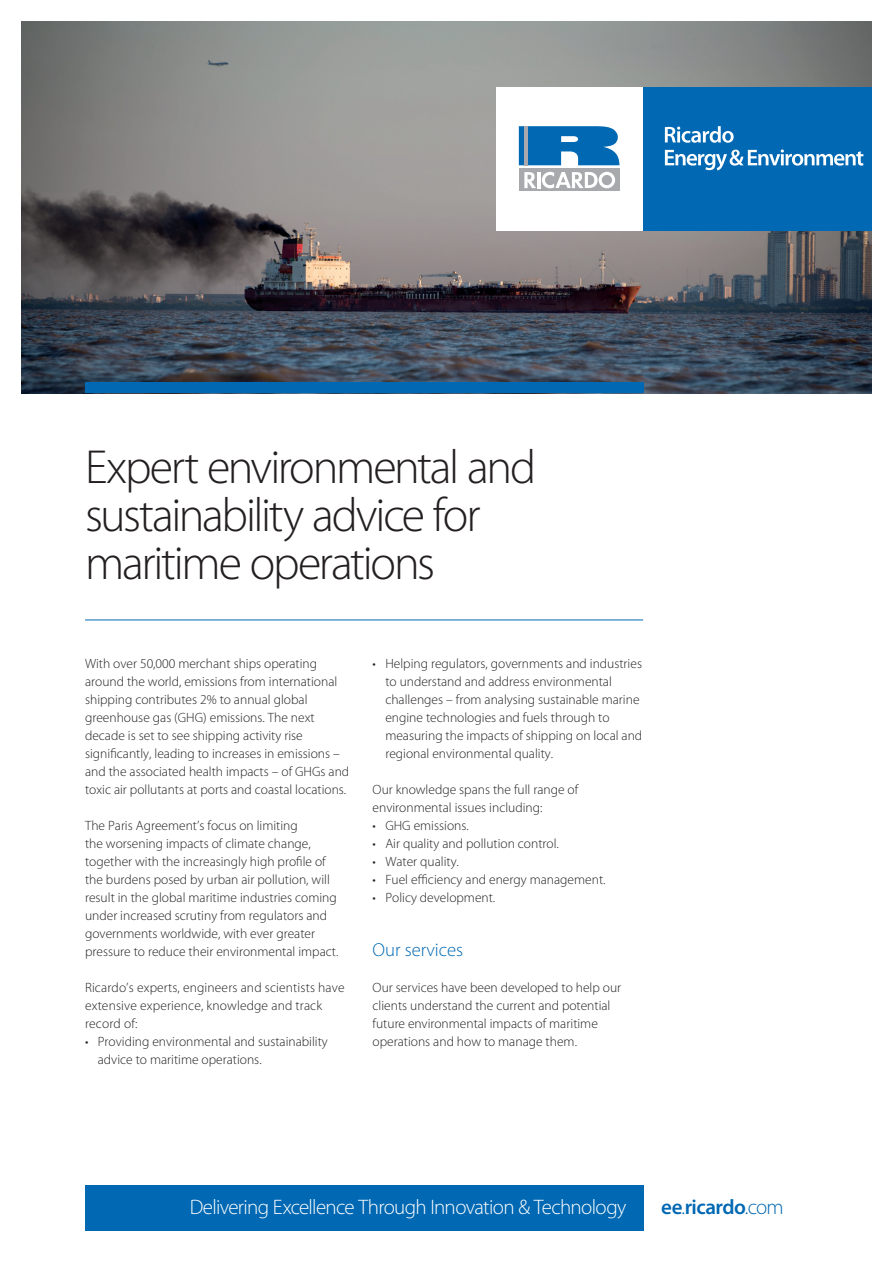
<style>
.page{position:relative;width:893px;height:1263px;background:#fff}
.page>*{position:absolute;margin:0;border:0;box-sizing:border-box;transform-origin:0 0}
.t1{font:300 48px/48px "Myriad Pro";letter-spacing:-.05em;color:#231f20}
.t2{font:300 21px "Myriad Pro";letter-spacing:-.03em;color:#fff}
.t3{font:600 21px "Myriad Pro";letter-spacing:-.025em;color:#0168b3}
.t4{font:300 18.75px "Myriad Pro";color:#0168b3}
.t5{font:300 13.5px/18px "Myriad Pro";color:#231f20}
.s1{font-weight:300}
</style>
<div class="page">
<img style="left:21px;top:21px;width:851px;height:372px">
<div style="left:642px;top:87px;width:230px;height:143px;background:#0168b3"></div>
<div style="left:496px;top:87px;width:146px;height:143px;background:#fff"></div>
<div style="left:519px;top:169px;width:100px;height:22px;background:#a8a9ad"></div>
<svg style="left:519px;top:126px;width:101px;height:39px;background:#257dbd"></svg>
<hr style="left:524px;top:126px;width:3px;height:39px;background:#a8a9ad">
<hr style="left:537px;top:172px;width:3px;height:16px;background:#fff">
<svg style="left:542px;top:172px;width:73px;height:16px"></svg>
<svg style="left:524px;top:172px;width:12px;height:16px"></svg>
<svg style="left:665px;top:126px;width:69px;height:17px"></svg>
<svg style="left:665px;top:149px;width:198px;height:21px"></svg>
<div style="left:85px;top:382px;width:558px;height:11px;background:#0168b3"></div>
<hr style="left:85px;top:620px;width:558px;height:1px;background:#0168b3">
<div style="left:85px;top:1185px;width:558px;height:45px;background:#0168b3"></div>
<h1 class="t1" style="left:85px;top:443px;width:453px">Expert environmental and sustainability advice for maritime operations</h1>
<p class="t5" style="left:85px;top:654px;width:266px">With over 50,000 merchant ships operating around the world, emissions from international shipping contributes 2% to annual global greenhouse gas (GHG) emissions. The next decade is set to see shipping activity rise significantly, leading to increases in emissions – and the associated health impacts – of GHGs and toxic air pollutants at ports and coastal locations.</p>
<p class="t5" style="left:85px;top:816px;width:255px">The Paris Agreement’s focus on limiting<br>the worsening impacts of climate change, together with the increasingly high profile of the burdens posed by urban air pollution, will result in the global maritime industries coming under increased scrutiny from regulators and governments worldwide, with ever greater pressure to reduce their environmental impact.</p>
<p class="t5" style="left:85px;top:978px;width:261px">Ricardo’s experts, engineers and scientists have extensive experience, knowledge and track record of:</p>
<p class="t5" style="left:98px;top:1032px;width:232px;text-indent:-13px">• Providing environmental and sustainability advice to maritime operations.</p>
<p class="t5" style="left:385px;top:654px;width:258px;text-indent:-13px">• Helping regulators, governments and industries to understand and address environmental challenges – from analysing sustainable marine engine technologies and fuels through to measuring the impacts of shipping on local and regional environmental quality.</p>
<p class="t5" style="left:373px;top:780px;width:207px">Our knowledge spans the full range of environmental issues including:</p>
<p class="t5" style="left:373px;top:816px;width:98px">• GHG emissions.</p>
<p class="t5" style="left:373px;top:834px;width:188px">• Air quality and pollution control.</p>
<p class="t5" style="left:373px;top:852px;width:88px">• Water quality.</p>
<p class="t5" style="left:373px;top:870px;width:234px">• Fuel efficiency and energy management.</p>
<p class="t5" style="left:373px;top:888px;width:124px">• Policy development.</p>
<h3 class="t4" style="left:373px;top:938px;width:92px">Our services</h3>
<p class="t5" style="left:373px;top:978px;width:250px">Our services have been developed to help our clients understand the current and potential future environmental impacts of maritime operations and how to manage them.</p>
<h2 class="t2" style="left:190px;top:1194px;width:438px">Delivering Excellence Through Innovation &amp; Technology</h2>
<h2 class="t3" style="left:661px;top:1193px;width:124px">ee<span class="s1">.</span>ricardo<span class="s1">.com</span></h2>
</div>
